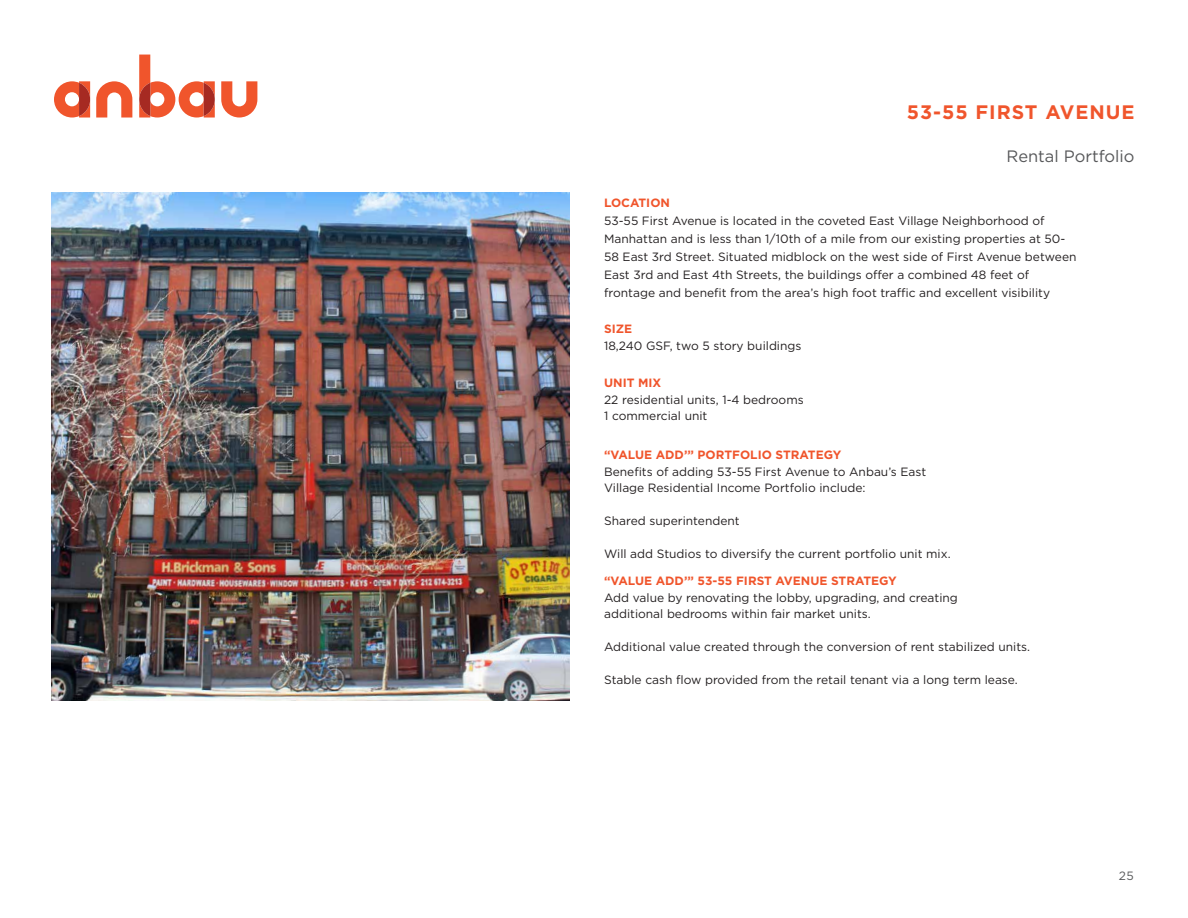
<style>
.page{position:relative;width:1188px;height:918px;background:#fff}
.page>*{position:absolute;margin:0;border:0;box-sizing:border-box;transform-origin:0 0}
.PAGE_TITLE_-_Bold_13{font:700 19.5px "Gotham";letter-spacing:.05em;color:#f0552c}
.PAGE_SUBTITLE_-_Ligh{font:16.5px "Gotham";color:#57585a}
.BODY_TAB_-_9pt_Blk{font:12px/16.5px "Gotham";color:#231f20}
.BODY_-_9pt_Blk_-_SpA{font:12px/18px "Gotham";color:#231f20}
.TITLE_-_9pt_Blue_Bol{font:700 12px "Gotham";color:#f0552c}
.t1{font:12px "Gotham";color:#57585a}
</style>
<div class="page">
<svg style="left:221px;top:81px;width:36px;height:37px"></svg>
<svg style="left:96px;top:81px;width:36px;height:37px"></svg>
<svg style="left:139px;top:55px;width:76px;height:63px"></svg>
<svg style="left:54px;top:81px;width:36px;height:37px"></svg>
<img style="left:51px;top:193px;width:518px;height:508px">
<p class="PAGE_TITLE_-_Bold_13" style="left:907px;top:99px;width:229px">53-55 FIRST AVENUE</p>
<p class="PAGE_SUBTITLE_-_Ligh" style="left:1007px;top:146px;width:130px">Rental Portfolio</p>
<p class="TITLE_-_9pt_Blue_Bol" style="left:604px;top:195px;width:67px">LOCATION</p>
<p class="BODY_-_9pt_Blk_-_SpA" style="left:604px;top:211px;width:474px">53-55 First Avenue is located in the coveted East Village Neighborhood of Manhattan and is less than 1/10th of a mile from our existing properties at 50- 58 East 3rd Street. Situated midblock on the west side of First Avenue between East 3rd and East 4th Streets, the buildings offer a combined 48 feet of frontage and benefit from the area’s high foot traffic and excellent visibility</p>
<p class="TITLE_-_9pt_Blue_Bol" style="left:604px;top:321px;width:30px">SIZE</p>
<p class="BODY_TAB_-_9pt_Blk" style="left:604px;top:337px;width:199px">18,240 GSF, two 5 story buildings</p>
<p class="TITLE_-_9pt_Blue_Bol" style="left:604px;top:375px;width:59px">UNIT MIX</p>
<p class="BODY_TAB_-_9pt_Blk" style="left:604px;top:391px;width:201px">22 residential units, 1-4 bedrooms</p>
<p class="BODY_TAB_-_9pt_Blk" style="left:604px;top:407px;width:105px">1 commercial unit</p>
<p class="TITLE_-_9pt_Blue_Bol" style="left:604px;top:447px;width:239px">“VALUE ADD’” PORTFOLIO STRATEGY</p>
<p class="BODY_TAB_-_9pt_Blk" style="left:604px;top:463px;width:324px">Benefits of adding 53-55 First Avenue to Anbau’s East<br>Village Residential Income Portfolio include:</p>
<p class="BODY_TAB_-_9pt_Blk" style="left:604px;top:512px;width:137px">Shared superintendent</p>
<p class="BODY_TAB_-_9pt_Blk" style="left:604px;top:545px;width:348px">Will add Studios to diversify the current portfolio unit mix.</p>
<p class="TITLE_-_9pt_Blue_Bol" style="left:604px;top:573px;width:294px">“VALUE ADD’” 53-55 FIRST AVENUE STRATEGY</p>
<p class="BODY_TAB_-_9pt_Blk" style="left:604px;top:589px;width:355px">Add value by renovating the lobby, upgrading, and creating additional bedrooms within fair market units.</p>
<p class="BODY_TAB_-_9pt_Blk" style="left:604px;top:638px;width:428px">Additional value created through the conversion of rent stabilized units.</p>
<p class="BODY_TAB_-_9pt_Blk" style="left:604px;top:671px;width:415px">Stable cash flow provided from the retail tenant via a long term lease.</p>
<p class="t1" style="left:1119px;top:868px;width:17px">25</p>
</div>
